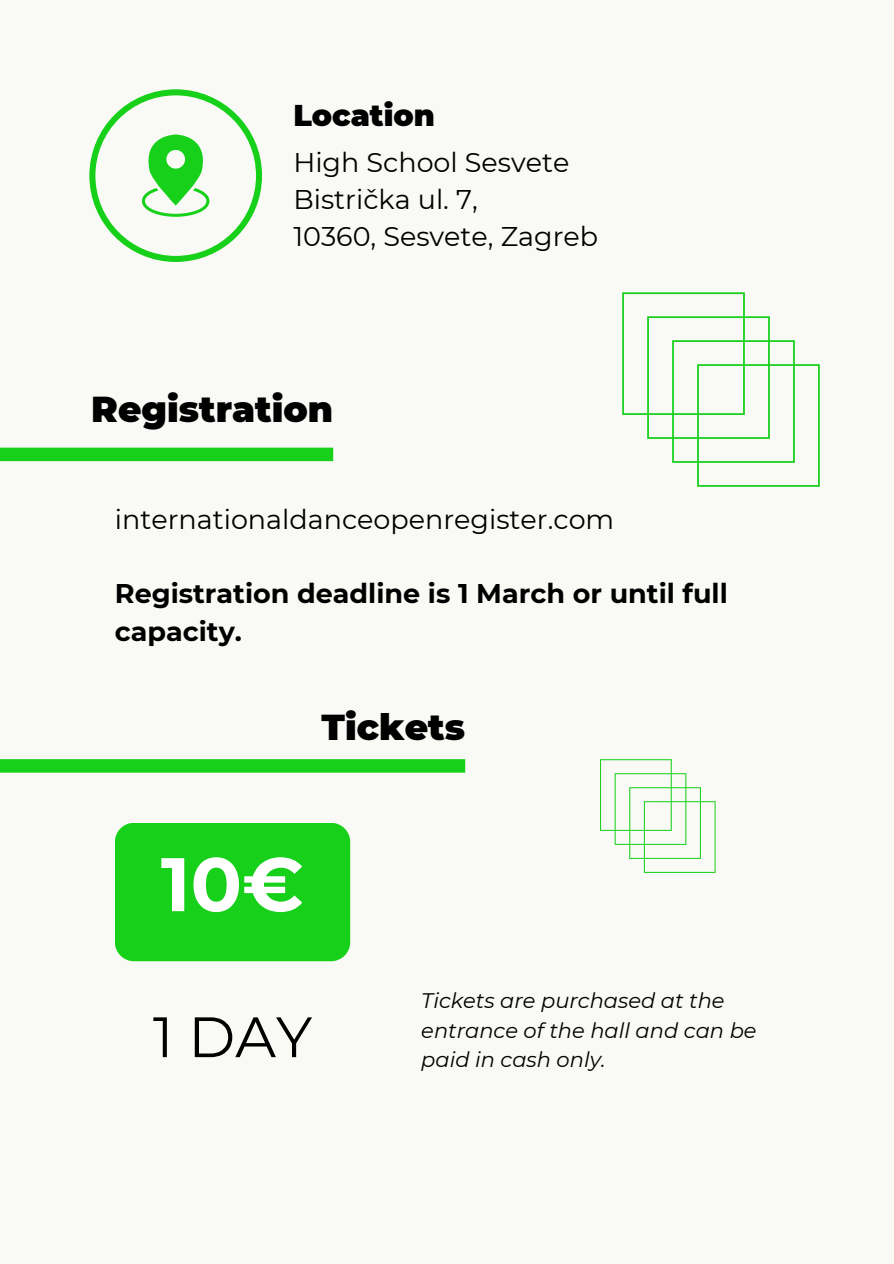
<style>
.page{position:relative;width:894px;height:1264px;background:#fff}
.page>*{position:absolute;margin:0;border:0;box-sizing:border-box;transform-origin:0 0}
.t1{font:700 75.75px "Montserrat";color:#fff}
.t2{font:56.85px "Montserrat";color:#000}
.t3{font:900 36px "Montserrat";color:#000}
.t4{font:900 30px "Montserrat";color:#000}
.t5{font:27px/37.2px "Montserrat";color:#000}
.t6{font:700 27px/37.2px "Montserrat";color:#000}
.t7{font:italic 21px/29.2px "Montserrat";color:#000}
</style>
<div class="page">
<div style="left:0;top:0;width:893px;height:1263px;background:#f9faf6"></div>
<svg style="left:89px;top:89px;width:172px;height:172px"></svg>
<svg style="left:600px;top:759px;width:115px;height:113px"></svg>
<div style="left:0;top:447px;width:333px;height:14px;background:#16d01a"></div>
<div style="left:0;top:759px;width:465px;height:13px;background:#16d01a"></div>
<div style="left:115px;top:822px;width:235px;height:139px;background:#16d01a;border-radius:19px"></div>
<svg style="left:622px;top:292px;width:197px;height:195px"></svg>
<p class="t4" style="left:293px;top:97px;width:143px">Location</p>
<h4 class="t5" style="left:293px;top:144px;width:306px">High School Sesvete<br>Bistrička ul. 7,<br>10360, Sesvete, Zagreb</h4>
<h5 class="t3" style="left:91px;top:387px;width:243px">Registration</h5>
<h3 class="t5" style="left:115px;top:501px;width:501px">internationaldanceopenregister.com</h3>
<p class="t6" style="left:115px;top:575px;width:614px">Registration deadline is 1 March or until full capacity.</p>
<p class="t3" style="left:321px;top:704px;width:145px">Tickets</p>
<h4 class="t1" style="left:161px;top:837px;width:145px">10€</h4>
<h3 class="t2" style="left:153px;top:1002px;width:161px">1 DAY</h3>
<h5 class="t7" style="left:421px;top:986px;width:336px">Tickets are purchased at the entrance of the hall and can be paid in cash only.</h5>
</div>
